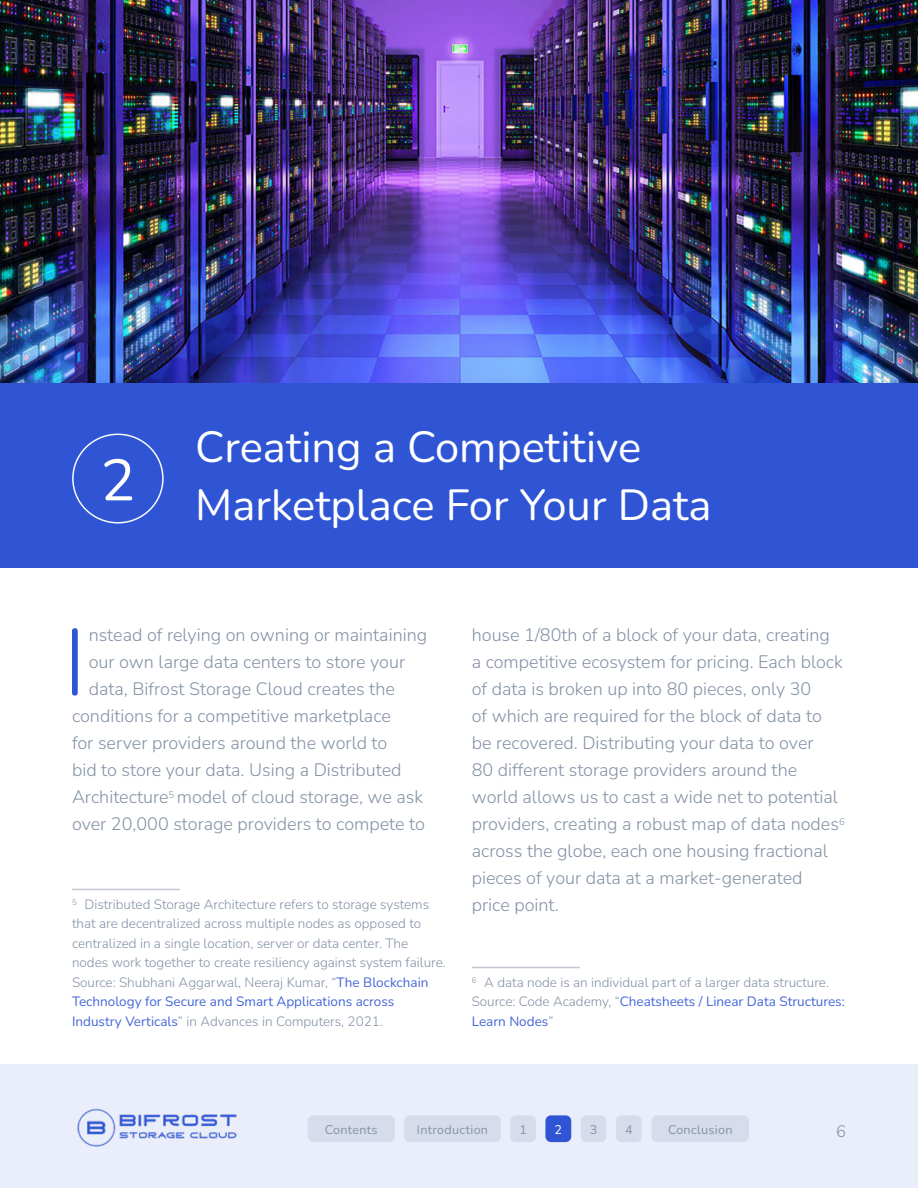
<style>
.page{position:relative;width:918px;height:1188px;background:#fff}
.page>*{position:absolute;margin:0;border:0;box-sizing:border-box;transform-origin:0 0}
.Body-drop{font:300 93.9px "Nunito";color:#2f55d4}
.H2-white{font:58.2px "Nunito";color:#fff}
.H2-white-2{font:43.5px/58.5px "Nunito";color:#fff}
.Body-drop-2{font:300 18px/27px "Nunito";color:#8492a6}
.t1{font:300 16.5px "Nunito";color:#8492a6}
.Footnotes{font:300 13.5px/19.5px "Nunito";color:#8492a6}
.t2{font:12.6px "Nunito";letter-spacing:.025em;color:#8492a6}
.t3{font:12.6px "Nunito";color:#fff}
.s1{font-weight:400;color:#4466d8}
</style>
<div class="page">
<div style="left:0;top:1064px;width:918px;height:124px;background:#eaeefb"></div>
<img style="left:77px;top:1108px;width:160px;height:39px">
<img style="left:0;top:0;width:918px;height:383px">
<div style="left:0;top:383px;width:918px;height:185px;background:#2f55d4"></div>
<hr style="left:72px;top:889px;width:108px;height:1px;background:#c2c8d2">
<hr style="left:472px;top:967px;width:108px;height:1px;background:#c2c8d2">
<div style="left:404px;top:1115px;width:97px;height:27px;background:#d7dcec;border-radius:6px"></div>
<div style="left:510px;top:1115px;width:26px;height:27px;background:#d7dcec;border-radius:6px"></div>
<div style="left:545px;top:1115px;width:26px;height:27px;background:#2f55d4;border-radius:6px"></div>
<div style="left:581px;top:1115px;width:25px;height:27px;background:#d7dcec;border-radius:6px"></div>
<div style="left:616px;top:1115px;width:26px;height:27px;background:#d7dcec;border-radius:6px"></div>
<div style="left:652px;top:1115px;width:97px;height:27px;background:#d7dcec;border-radius:6px"></div>
<div style="left:308px;top:1115px;width:87px;height:27px;background:#d7dcec;border-radius:6px"></div>
<div style="left:72px;top:434px;width:92px;height:90px;border:2px solid #f8f9fd;border-radius:50%"></div>
<p class="H2-white" style="left:100px;top:440px;width:36px">2</p>
<p class="H2-white-2" style="left:195px;top:416px;width:518px">Creating a Competitive<br>Marketplace For Your Data</p>
<p class="Body-drop" style="left:63px;top:597px;width:25px">I</p>
<p class="Body-drop-2" style="left:89px;top:621px;width:340px">nstead of relying on owning or maintaining</p>
<p class="Body-drop-2" style="left:89px;top:648px;width:318px">our own large data centers to store your</p>
<p class="Body-drop-2" style="left:89px;top:675px;width:308px">data, Bifrost Storage Cloud creates the</p>
<p class="Body-drop-2" style="left:72px;top:702px;width:320px">conditions for a competitive marketplace</p>
<p class="Body-drop-2" style="left:72px;top:729px;width:317px">for server providers around the world to</p>
<p class="Body-drop-2" style="left:72px;top:756px;width:331px">bid to store your data. Using a Distributed</p>
<p class="Body-drop-2" style="left:72px;top:783px;width:353px">Architecture<sup>5</sup> model of cloud storage, we ask</p>
<p class="Body-drop-2" style="left:72px;top:810px;width:355px">over 20,000 storage providers to compete to</p>
<p class="Footnotes" style="left:72px;top:894px;width:375px"><sup>5</sup> Distributed Storage Architecture refers to storage systems that are decentralized across multiple nodes as opposed to centralized in a single location, server or data center. The nodes work together to create resiliency against system failure.<br>Source: Shubhani Aggarwal, Neeraj Kumar, “<span class="s1">The Blockchain Technology for Secure and Smart Applications across Industry Verticals</span>” in Advances in Computers, 2021.</p>
<p class="Body-drop-2" style="left:472px;top:621px;width:375px">house 1/80th of a block of your data, creating<br>a competitive ecosystem for pricing. Each block of data is broken up into 80 pieces, only 30<br>of which are required for the block of data to be recovered. Distributing your data to over<br>80 different storage providers around the world allows us to cast a wide net to potential providers, creating a robust map of data nodes<sup>6 </sup>across the globe, each one housing fractional pieces of your data at a market-generated price point.</p>
<p class="Footnotes" style="left:472px;top:972px;width:375px"><sup>6</sup> A data node is an individual part of a larger data structure.<br>Source: Code Academy, “<span class="s1">Cheatsheets / Linear Data Structures:<br>Learn Nodes</span>”</p>
<h2 class="t2" style="left:325px;top:1121px;width:54px">Contents</h2>
<h2 class="t2" style="left:417px;top:1121px;width:73px">Introduction</h2>
<h2 class="t2" style="left:519px;top:1121px;width:9px">1</h2>
<h2 class="t3" style="left:555px;top:1121px;width:9px">2</h2>
<h2 class="t2" style="left:590px;top:1121px;width:9px">3</h2>
<h2 class="t2" style="left:625px;top:1121px;width:9px">4</h2>
<h2 class="t2" style="left:668px;top:1121px;width:66px">Conclusion</h2>
<p class="t1" style="left:836px;top:1120px;width:11px">6</p>
</div>
